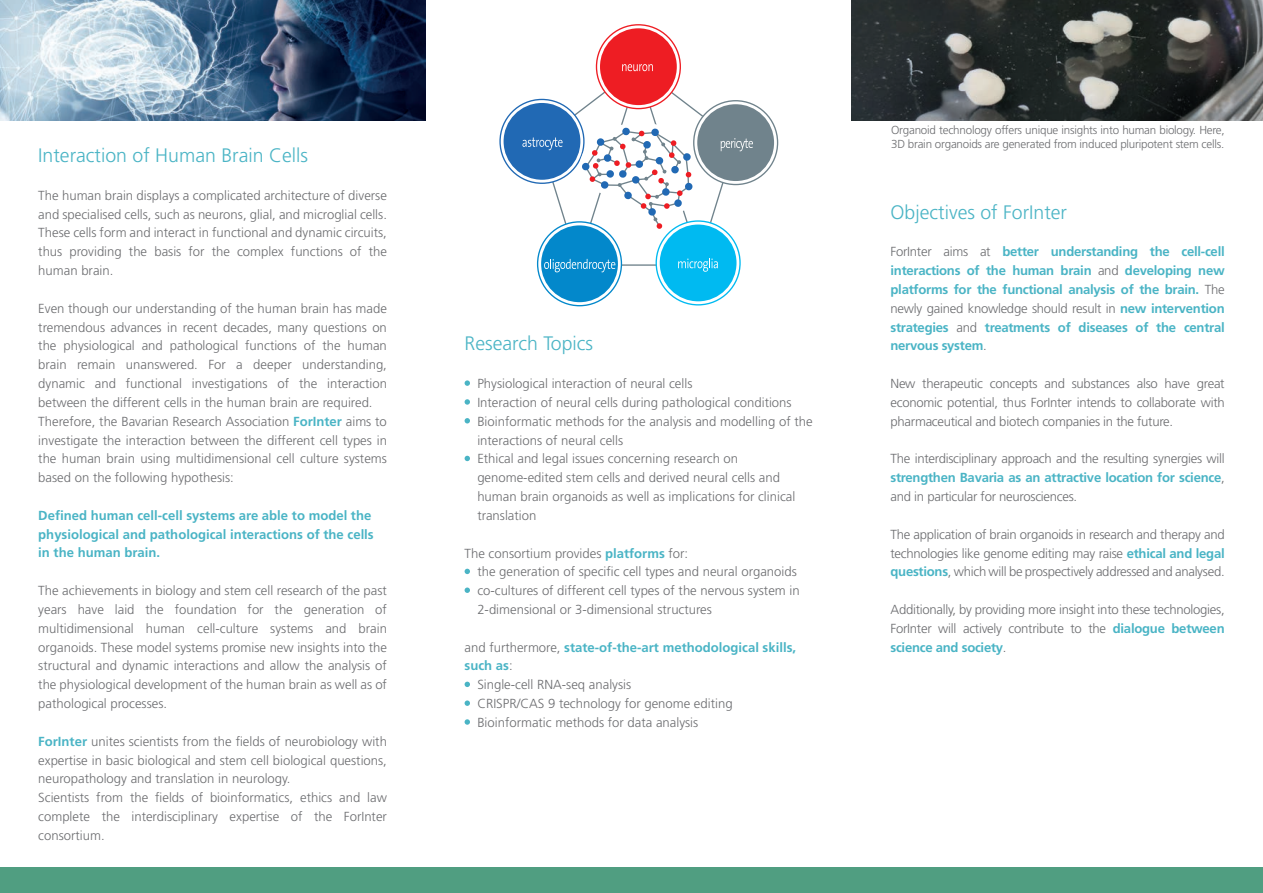
<style>
.page{position:relative;width:1263px;height:893px;background:#fff}
.page>*{position:absolute;margin:0;border:0;box-sizing:border-box;transform-origin:0 0}
.t1{font:300 19.5px "Frutiger";color:#4ab4c5}
.t2{font:300 13.2px/18.8px "Frutiger";color:#6c6d70;text-align:justify}
.t3{font:700 13.2px/18.8px "Frutiger";color:#4ab4c5}
.t4{font:300 11.7px/14px "Frutiger";letter-spacing:-.02em;color:#6c6d70}
.s1{font-weight:700;color:#4ab4c5}
.s2{font-weight:300;color:#6c6d70}
</style>
<div class="page">
<svg style="left:465px;top:380px;width:5px;height:6px"></svg>
<svg style="left:465px;top:399px;width:5px;height:6px"></svg>
<svg style="left:465px;top:418px;width:5px;height:5px"></svg>
<svg style="left:465px;top:456px;width:5px;height:5px"></svg>
<svg style="left:465px;top:569px;width:5px;height:5px"></svg>
<svg style="left:465px;top:587px;width:5px;height:6px"></svg>
<svg style="left:465px;top:682px;width:5px;height:5px"></svg>
<svg style="left:465px;top:700px;width:5px;height:6px"></svg>
<svg style="left:465px;top:719px;width:5px;height:6px"></svg>
<img style="left:851px;top:0;width:412px;height:120px">
<img style="left:0;top:0;width:426px;height:120px">
<svg style="left:693px;top:101px;width:85px;height:84px"></svg>
<svg style="left:500px;top:99px;width:84px;height:84px"></svg>
<svg style="left:537px;top:222px;width:85px;height:84px"></svg>
<svg style="left:656px;top:221px;width:84px;height:84px"></svg>
<svg style="left:596px;top:25px;width:84px;height:84px"></svg>
<div style="left:697px;top:104px;width:77px;height:77px;background:#70838c;border-radius:50%"></div>
<div style="left:503px;top:103px;width:77px;height:77px;background:#2169b4;border-radius:50%"></div>
<div style="left:541px;top:225px;width:77px;height:77px;background:#0388cb;border-radius:50%"></div>
<div style="left:659px;top:224px;width:78px;height:77px;background:#00baf1;border-radius:50%"></div>
<div style="left:600px;top:28px;width:77px;height:77px;background:#ee1d23;border-radius:50%"></div>
<svg style="left:522px;top:64px;width:231px;height:208px"></svg>
<div style="left:0;top:868px;width:1263px;height:25px;background:#509e81"></div>
<h1 class="t1" style="left:38px;top:144px;width:271px">Interaction of Human Brain Cells</h1>
<p class="t2" style="left:38px;top:186px;width:350px">The human brain displays a complicated architecture of diverse and specialised cells, such as neurons, glial, and microglial cells.<br>These cells form and interact in functional and dynamic circuits, thus providing the basis for the complex functions of the human brain.</p>
<p class="t2" style="left:38px;top:299px;width:350px;text-align:left">Even though our understanding of the human brain has made tremendous advances in recent decades, many questions on the physiological and pathological functions of the human brain remain unanswered. For a deeper understanding, dynamic and functional investigations of the interaction between the different cells in the human brain are required.<br>Therefore, the Bavarian Research Association <span class="s1">ForInter</span> aims to investigate the interaction between the different cell types in the human brain using multidimensional cell culture systems based on the following hypothesis:</p>
<p class="t3" style="left:38px;top:506px;width:337px">Defined human cell-cell systems are able to model the physiological and pathological interactions of the cells in the human brain.</p>
<p class="t2" style="left:38px;top:581px;width:350px">The achievements in biology and stem cell research of the past years have laid the foundation for the generation of multidimensional human cell-culture systems and brain organoids. These model systems promise new insights into the structural and dynamic interactions and allow the analysis of the physiological development of the human brain as well as of pathological processes.</p>
<p class="t2" style="left:38px;top:732px;width:350px;text-align:left"><span class="s1">ForInter</span> unites scientists from the fields of neurobiology with expertise in basic biological and stem cell biological questions, neuropathology and translation in neurology.<br>Scientists from the fields of bioinformatics, ethics and law complete the interdisciplinary expertise of the ForInter consortium.</p>
<h1 class="t1" style="left:465px;top:333px;width:130px">Research Topics</h1>
<p class="t2" style="left:477px;top:374px;width:337px;text-align:left">Physiological interaction of neural cells<br>Interaction of neural cells during pathological conditions Bioinformatic methods for the analysis and modelling of the interactions of neural cells<br>Ethical and legal issues concerning research on genome-edited stem cells and derived neural cells and human brain organoids as well as implications for clinical translation</p>
<p class="t2" style="left:477px;top:543px;width:324px;text-align:left;text-indent:-13px">The consortium provides <span class="s1">platforms</span> for:<br>the generation of specific cell types and neural organoids co-cultures of different cell types of the nervous system in 2-dimensional or 3-dimensional structures</p>
<p class="t3" style="left:465px;top:638px;width:333px"><span class="s2">and furthermore,</span> state-of-the-art methodological skills,</p>
<p class="t3" style="left:465px;top:656px;width:50px">such as<span class="s2">:</span></p>
<p class="t2" style="left:477px;top:675px;width:155px">Single-cell RNA-seq analysis</p>
<p class="t2" style="left:477px;top:694px;width:257px">CRISPR/CAS 9 technology for genome editing</p>
<p class="t2" style="left:477px;top:713px;width:222px">Bioinformatic methods for data analysis</p>
<p class="t4" style="left:891px;top:123px;width:335px">Organoid technology offers unique insights into human biology. Here,<br>3D brain organoids are generated from induced pluripotent stem cells.</p>
<h1 class="t1" style="left:890px;top:201px;width:178px">Objectives of ForInter</h1>
<p class="t3" style="left:890px;top:242px;width:336px;text-align:justify"><span class="s2">ForInter aims at</span> better understanding the cell-cell interactions of the human brain <span class="s2">and</span> developing new platforms for the functional analysis of the brain. <span class="s2">The newly gained knowledge should result in</span> new intervention strategies <span class="s2">and</span> treatments of diseases of the central nervous system<span class="s2">.</span></p>
<p class="t2" style="left:890px;top:374px;width:336px">New therapeutic concepts and substances also have great economic potential, thus ForInter intends to collaborate with pharmaceutical and biotech companies in the future.</p>
<p class="t2" style="left:890px;top:449px;width:336px">The interdisciplinary approach and the resulting synergies will <span class="s1">strengthen Bavaria as an attractive location for science</span>, and in particular for neurosciences.</p>
<p class="t2" style="left:890px;top:525px;width:336px">The application of brain organoids in research and therapy and technologies like genome editing may raise <span class="s1">ethical and legal questions</span>, which will be prospectively addressed and analysed.</p>
<p class="t2" style="left:890px;top:600px;width:336px">Additionally, by providing more insight into these technologies, ForInter will actively contribute to the <span class="s1">dialogue between science and society</span>.</p>
</div>
